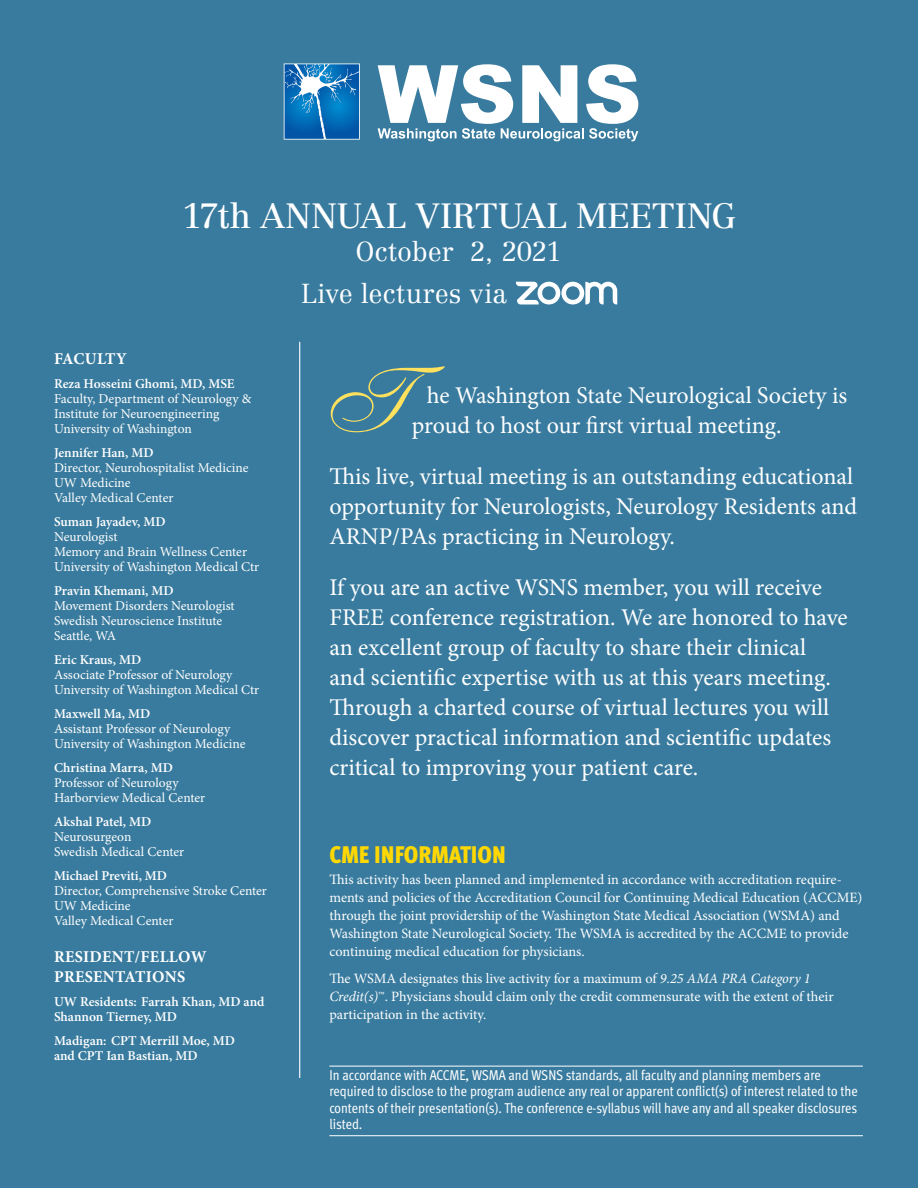
<style>
.page{position:relative;width:918px;height:1188px;background:#397b9e}
.page>*{position:absolute;margin:0;border:0;box-sizing:border-box;transform-origin:0 0}
.t1{font:34.5px "Centennial LT Std";color:#fff}
.t2{font:300 27px "Centennial LT Std";color:#fff}
.t3{font:24px/30px "Minion Pro";color:#fff}
.t4{font:900 24px "Meta Cond";letter-spacing:-.005em;color:#ffd801}
.t5{font:700 16.5px/19.5px "Minion Pro";letter-spacing:.02em;color:#fff}
.t6{font:14.25px/18px "Minion Pro";color:#fff}
.t7{font:14.25px/16.5px "Meta Cond";color:#fff}
.t8{font:13.5px/15px "Minion Pro";color:#fff}
.t9{font:600 13.5px/15px "Minion Pro";color:#fff}
.s1{font-style:italic}
</style>
<div class="page">
<hr style="left:299px;top:342px;width:1px;height:736px;background:#fff">
<hr style="left:329px;top:1066px;width:534px;height:1px;background:#fff">
<hr style="left:329px;top:1135px;width:534px;height:1px;background:#fff">
<svg style="left:378px;top:64px;width:260px;height:77px"></svg>
<div style="left:284px;top:63px;width:76px;height:77px;border:2px solid #fff"></div>
<svg style="left:285px;top:64px;width:74px;height:75px"></svg>
<svg style="left:331px;top:366px;width:114px;height:66px"></svg>
<svg style="left:516px;top:281px;width:101px;height:24px"></svg>
<h1 class="t1" style="left:182px;top:195px;width:555px">17th ANNUAL VIRTUAL MEETING</h1>
<h2 class="t2" style="left:356px;top:236px;width:208px">October 2, 2021</h2>
<p class="t5" style="left:54px;top:348px;width:74px">FACULTY</p>
<p class="t9" style="left:54px;top:376px;width:182px">Reza Hosseini Ghomi, MD, MSE</p>
<p class="t8" style="left:54px;top:391px;width:199px">Faculty, Department of Neurology &amp;<br>Institute for Neuroengineering<br>University of Washington</p>
<p class="t9" style="left:54px;top:445px;width:101px">Jennifer Han, MD</p>
<p class="t8" style="left:54px;top:460px;width:196px">Director, Neurohospitalist Medicine<br>UW Medicine<br>Valley Medical Center</p>
<p class="t9" style="left:54px;top:514px;width:113px">Suman Jayadev, MD</p>
<p class="t8" style="left:54px;top:529px;width:207px">Neurologist<br>Memory and Brain Wellness Center<br>University of Washington Medical Ctr</p>
<p class="t9" style="left:54px;top:583px;width:121px">Pravin Khemani, MD</p>
<p class="t8" style="left:54px;top:598px;width:182px">Movement Disorders Neurologist<br>Swedish Neuroscience Institute<br>Seattle, WA</p>
<p class="t9" style="left:54px;top:652px;width:89px">Eric Kraus, MD</p>
<p class="t8" style="left:54px;top:667px;width:207px">Associate Professor of Neurology<br>University of Washington Medical Ctr</p>
<p class="t9" style="left:54px;top:706px;width:98px">Maxwell Ma, MD</p>
<p class="t8" style="left:54px;top:721px;width:193px">Assistant Professor of Neurology<br>University of Washington Medicine</p>
<p class="t9" style="left:54px;top:760px;width:120px">Christina Marra, MD</p>
<p class="t8" style="left:54px;top:775px;width:153px">Professor of Neurology<br>Harborview Medical Center</p>
<p class="t9" style="left:54px;top:814px;width:99px">Akshal Patel, MD</p>
<p class="t8" style="left:54px;top:829px;width:132px">Neurosurgeon<br>Swedish Medical Center</p>
<p class="t9" style="left:54px;top:868px;width:115px">Michael Previti, MD</p>
<p class="t8" style="left:54px;top:883px;width:214px">Director, Comprehensive Stroke Center<br>UW Medicine<br>Valley Medical Center</p>
<p class="t5" style="left:54px;top:947px;width:154px">RESIDENT/FELLOW<br>PRESENTATIONS</p>
<p class="t9" style="left:54px;top:994px;width:212px">UW Residents: Farrah Khan, MD and<br>Shannon Tierney, MD</p>
<p class="t9" style="left:54px;top:1033px;width:183px">Madigan: CPT Merrill Moe, MD and CPT Ian Bastian, MD</p>
<h2 class="t2" style="left:301px;top:277px;width:208px">Live lectures via</h2>
<h3 class="t3" style="left:412px;top:380px;width:437px;text-indent:15px">he Washington State Neurological Society is proud to host our first virtual meeting.</h3>
<h3 class="t3" style="left:329px;top:461px;width:529px">This live, virtual meeting is an outstanding educational opportunity for Neurologists, Neurology Residents and<br>ARNP/PAs practicing in Neurology.</h3>
<p class="t3" style="left:329px;top:572px;width:520px">If you are an active WSNS member, you will receive FREE conference registration. We are honored to have an excellent group of faculty to share their clinical and scientific expertise with us at this years meeting.<br>Through a charted course of virtual lectures you will discover practical information and scientific updates critical to improving your patient care.</p>
<h3 class="t4" style="left:329px;top:840px;width:178px">CME INFORMATION</h3>
<p class="t6" style="left:329px;top:870px;width:535px">This activity has been planned and implemented in accordance with accreditation require&shy;ments and policies of the Accreditation Council for Continuing Medical Education (ACCME) through the joint providership of the Washington State Medical Association (WSMA) and Washington State Neurological Society. The WSMA is accredited by the ACCME to provide continuing medical education for physicians.</p>
<p class="t6" style="left:329px;top:969px;width:506px">The WSMA designates this live activity for a maximum of <span class="s1">9.25 AMA PRA Category 1<br>Credit(s)</span>™. Physicians should claim only the credit commensurate with the extent of their participation in the activity.</p>
<p class="t7" style="left:329px;top:1067px;width:530px">In accordance with ACCME, WSMA and WSNS standards, all faculty and planning members are required to disclose to the program audience any real or apparent conflict(s) of interest related to the contents of their presentation(s). The conference e-syllabus will have any and all speaker disclosures listed.</p>
</div>
